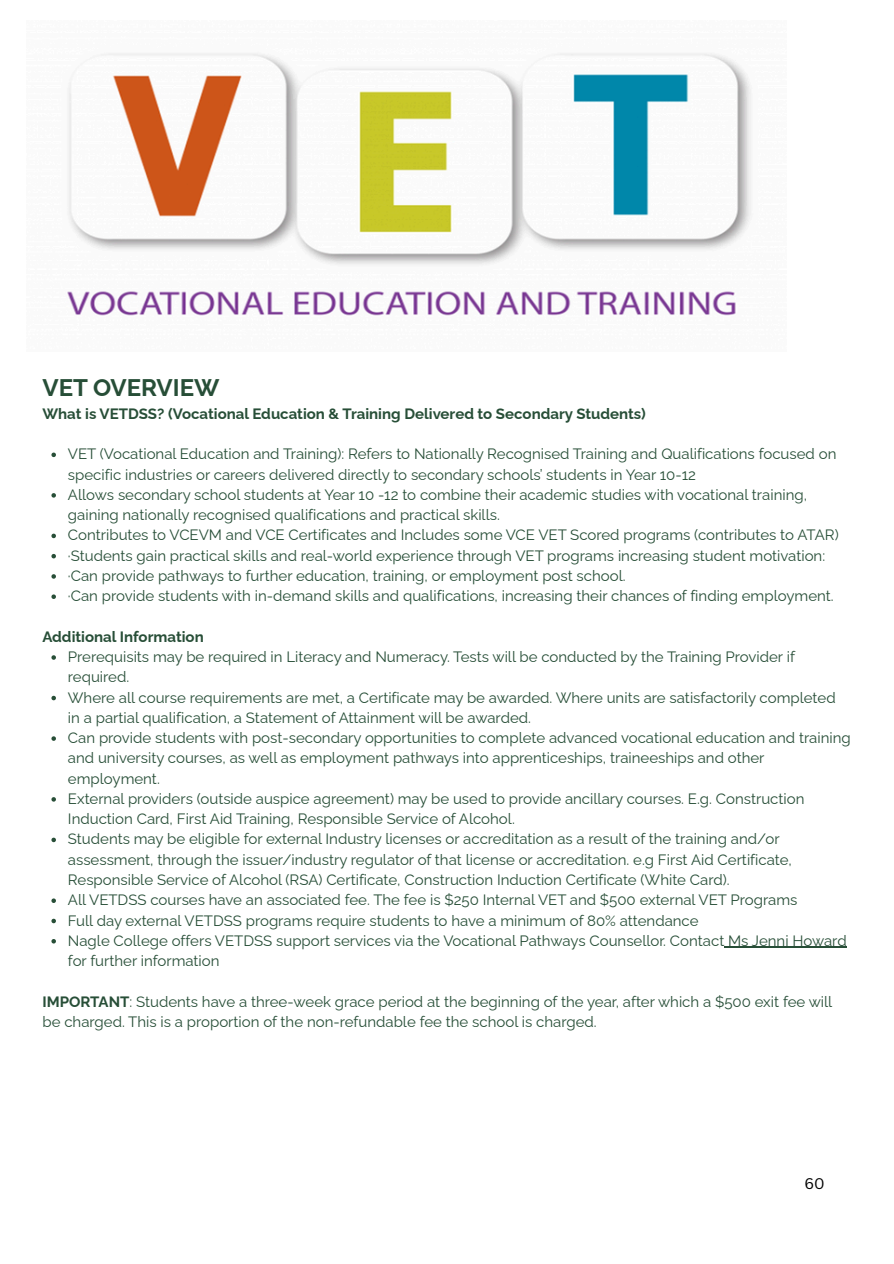
<style>
.page{position:relative;width:894px;height:1264px;background:#fff}
.page>*{position:absolute;margin:0;border:0;box-sizing:border-box;transform-origin:0 0}
.t1{font:700 24px "Raleway";color:#274e37}
.t2{font:15px/20.2px "Raleway";color:#274e37}
.t3{font:700 15px "Raleway";color:#274e37}
.t4{font:15px "Canva Sans";color:#000}
.s1{font-weight:700}
</style>
<div class="page">
<img style="left:67px;top:53px;width:684px;height:263px">
<svg style="left:51px;top:452px;width:5px;height:5px"></svg>
<svg style="left:51px;top:493px;width:5px;height:4px"></svg>
<svg style="left:51px;top:533px;width:5px;height:5px"></svg>
<svg style="left:51px;top:554px;width:5px;height:4px"></svg>
<svg style="left:51px;top:574px;width:5px;height:4px"></svg>
<svg style="left:51px;top:594px;width:5px;height:5px"></svg>
<svg style="left:51px;top:655px;width:5px;height:4px"></svg>
<svg style="left:51px;top:695px;width:5px;height:5px"></svg>
<svg style="left:51px;top:736px;width:5px;height:4px"></svg>
<svg style="left:51px;top:797px;width:5px;height:4px"></svg>
<svg style="left:51px;top:837px;width:5px;height:5px"></svg>
<svg style="left:51px;top:898px;width:5px;height:5px"></svg>
<svg style="left:51px;top:918px;width:5px;height:5px"></svg>
<svg style="left:51px;top:939px;width:5px;height:4px"></svg>
<hr style="left:724px;top:946px;width:122px;height:2px;background:#274e37">
<h1 class="t1" style="left:42px;top:374px;width:178px">VET OVERVIEW</h1>
<p class="t3" style="left:42px;top:405px;width:604px">What is VETDSS? (Vocational Education &amp; Training Delivered to Secondary Students)</p>
<p class="t2" style="left:68px;top:444px;width:772px">VET (Vocational Education and Training): Refers to Nationally Recognised Training and Qualifications focused on specific industries or careers delivered directly to secondary schools’ students in Year 10-12<br>Allows secondary school students at Year 10 -12 to combine their academic studies with vocational training, gaining nationally recognised qualifications and practical skills.<br>Contributes to VCEVM and VCE Certificates and Includes some VCE VET Scored programs (contributes to ATAR) ·Students gain practical skills and real-world experience through VET programs increasing student motivation: ·Can provide pathways to further education, training, or employment post school.<br>·Can provide students with in-demand skills and qualifications, increasing their chances of finding employment.</p>
<p class="t3" style="left:42px;top:627px;width:163px">Additional Information</p>
<p class="t2" style="left:68px;top:646px;width:784px">Prerequisits may be required in Literacy and Numeracy. Tests will be conducted by the Training Provider if required.<br>Where all course requirements are met, a Certificate may be awarded. Where units are satisfactorily completed in a partial qualification, a Statement of Attainment will be awarded.<br>Can provide students with post-secondary opportunities to complete advanced vocational education and training and university courses, as well as employment pathways into apprenticeships, traineeships and other employment.<br>External providers (outside auspice agreement) may be used to provide ancillary courses. E.g. Construction Induction Card, First Aid Training, Responsible Service of Alcohol.<br>Students may be eligible for external Industry licenses or accreditation as a result of the training and/or assessment, through the issuer/industry regulator of that license or accreditation. e.g First Aid Certificate, Responsible Service of Alcohol (RSA) Certificate, Construction Induction Certificate (White Card).<br>All VETDSS courses have an associated fee. The fee is $250 Internal VET and $500 external VET Programs<br>Full day external VETDSS programs require students to have a minimum of 80% attendance<br>Nagle College offers VETDSS support services via the Vocational Pathways Counsellor. Contact Ms Jenni Howard for further information</p>
<p class="t2" style="left:42px;top:991px;width:791px"><span class="s1">IMPORTANT</span>: Students have a three-week grace period at the beginning of the year, after which a $500 exit fee will be charged. This is a proportion of the non-refundable fee the school is charged.</p>
<p class="t4" style="left:804px;top:1172px;width:22px">60</p>
</div>
